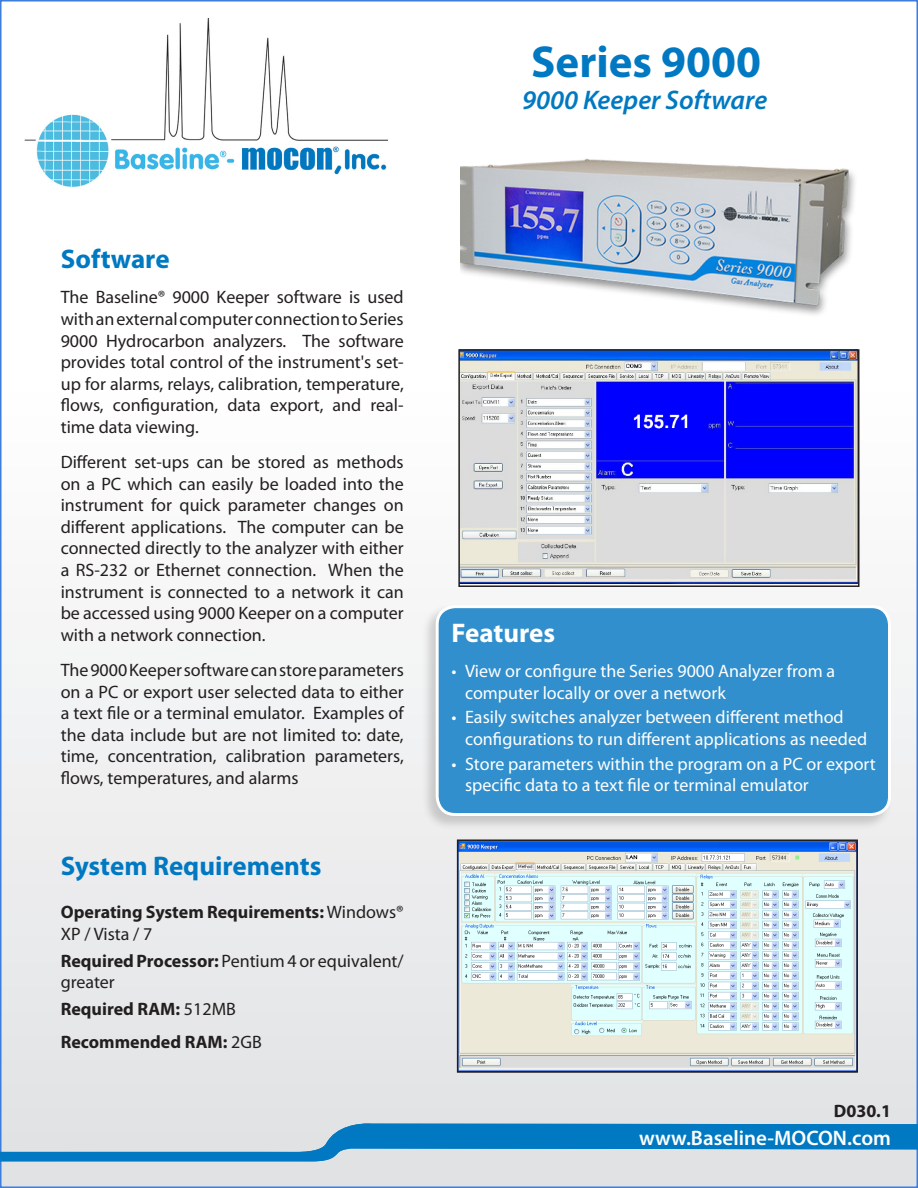
<style>
.page{position:relative;width:918px;height:1188px;background:#fff}
.page>*{position:absolute;margin:0;border:0;box-sizing:border-box;transform-origin:0 0}
.Model{font:700 45px "Myriad Pro";color:#0079c2}
.Body{font:700 27px "Myriad Pro";color:#0079c2}
.analyzer{font:italic 600 27px "Myriad Pro";color:#0079c2}
.t1{font:700 27px "Myriad Pro";color:#fff}
.t2{font:600 21px "Myriad Pro";color:#fff}
.Body-2{font:18px/21.6px "Myriad Pro";color:#231f20;text-align:justify}
.t3{font:18px/21.6px "Myriad Pro";color:#fff}
.Bold_Body{font:700 18px/21.6px "Myriad Pro";color:#231f20}
.Bold_Body-2{font:18px/21.6px "Myriad Pro";color:#231f20}
.s1{font-weight:400}
.s2{font-weight:700}
</style>
<div class="page">
<div style="left:1px;top:1px;width:916px;height:1186px;background:linear-gradient(to bottom,#fff,#e3e4e6)"></div>
<img style="left:4px;top:18px;width:384px;height:209px">
<svg style="left:0;top:1123px;width:918px;height:38px;background:#6cabd2"></svg>
<img style="left:461px;top:352px;width:395px;height:231px">
<div style="left:458px;top:349px;width:401px;height:238px;border:2px solid #231f20"></div>
<div style="left:421px;top:604px;width:472px;height:227px;background:#231f20;opacity:.19"></div>
<div style="left:437px;top:607px;width:452px;height:207px;background:#318fcd;border-radius:18px"></div>
<div style="left:436px;top:605px;width:455px;height:211px;border:3px solid #fff;border-radius:18px"></div>
<img style="left:461px;top:159px;width:397px;height:158px">
<img style="left:460px;top:842px;width:395px;height:228px">
<div style="left:457px;top:839px;width:401px;height:234px;border:2px solid #231f20"></div>
<p class="Model" style="left:531px;top:33px;width:232px">Series 9000</p>
<p class="analyzer" style="left:522px;top:83px;width:247px">9000 Keeper Software</p>
<p class="Body" style="left:61px;top:241px;width:110px">Software</p>
<p class="Body-2" style="left:61px;top:286px;width:345px">The Baseline® 9000 Keeper software is used with an external computer connection to Series 9000 Hydrocarbon analyzers. The software provides total control of the instrument's set&shy;up for alarms, relays, calibration, temperature, flows, configuration, data export, and real&shy;time data viewing.</p>
<p class="Body-2" style="left:61px;top:451px;width:345px">Different set-ups can be stored as methods on a PC which can easily be loaded into the instrument for quick parameter changes on different applications. The computer can be connected directly to the analyzer with either a RS-232 or Ethernet connection. When the instrument is connected to a network it can be accessed using 9000 Keeper on a computer with a network connection.</p>
<p class="Body-2" style="left:61px;top:659px;width:345px">The 9000 Keeper software can store parameters on a PC or export user selected data to either a text file or a terminal emulator. Examples of the data include but are not limited to: date, time, concentration, calibration parameters, flows, temperatures, and alarms</p>
<p class="Body" style="left:61px;top:848px;width:262px">System Requirements</p>
<p class="Bold_Body" style="left:61px;top:901px;width:345px">Operating System Requirements: <span class="s1">Windows®<br>XP / Vista / 7</span></p>
<p class="Bold_Body-2" style="left:61px;top:949px;width:345px"><span class="s2">Required Processor:</span> Pentium 4 or equivalent/ greater</p>
<p class="Bold_Body" style="left:61px;top:998px;width:177px">Required RAM: <span class="s1">512MB</span></p>
<p class="Bold_Body" style="left:61px;top:1030px;width:203px">Recommended RAM: <span class="s1">2GB</span></p>
<h1 class="t1" style="left:452px;top:615px;width:105px">Features</h1>
<p class="t3" style="left:465px;top:660px;width:372px;text-indent:-14px">• View or configure the Series 9000 Analyzer from a computer locally or over a network</p>
<p class="t3" style="left:465px;top:706px;width:404px;text-indent:-14px">• Easily switches analyzer between different method configurations to run different applications as needed</p>
<p class="t3" style="left:465px;top:753px;width:412px;text-indent:-14px">• Store parameters within the program on a PC or export specific data to a text file or terminal emulator</p>
<h1 class="Bold_Body" style="left:834px;top:1100px;width:59px">D030.1</h1>
<h3 class="t2" style="left:639px;top:1124px;width:253px">www.Baseline-MOCON.com</h3>
</div>
